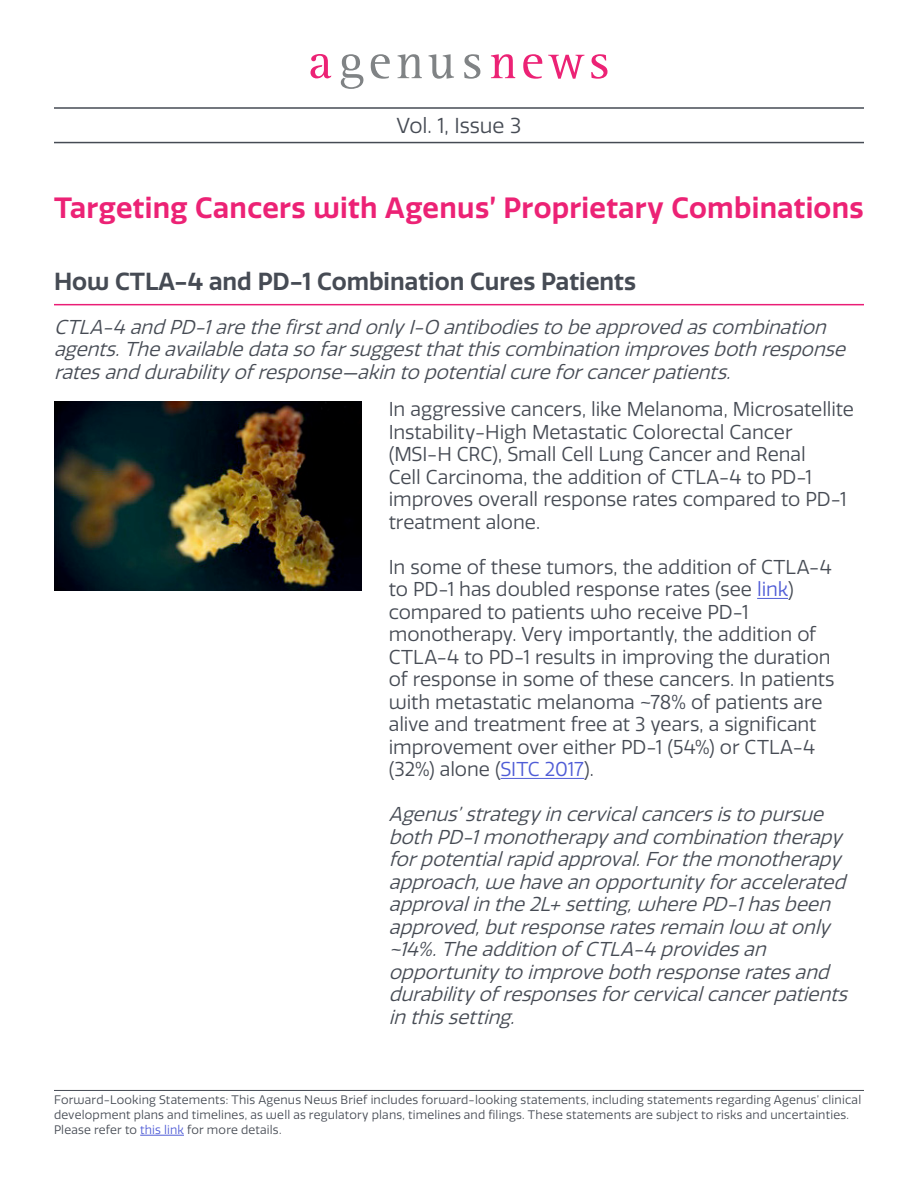
<style>
.page{position:relative;width:918px;height:1188px;background:#fff}
.page>*{position:absolute;margin:0;border:0;box-sizing:border-box;transform-origin:0 0}
.t1{font:600 28.5px "Quatro";letter-spacing:.01em;color:#ec2275}
.t2{font:600 24px "Quatro";color:#464b54}
.t3{font:21px "Quatro";color:#464b54}
.t4{font:19.5px/22.5px "Quatro";letter-spacing:-.005em;color:#464b54}
.t5{font:italic 19.5px/22.5px "Quatro";color:#464b54}
.t6{font:12px/15px "Quatro";letter-spacing:.015em;color:#464b54}
.s1{color:#4f5cd6}
</style>
<div class="page">
<hr style="left:140px;top:1135px;width:44px;height:1px;background:#4f5cd6">
<hr style="left:757px;top:598px;width:31px;height:1px;background:#4f5cd6">
<hr style="left:500px;top:778px;width:84px;height:1px;background:#4f5cd6">
<img style="left:54px;top:401px;width:308px;height:189px">
<hr style="left:54px;top:304px;width:810px;height:1px;background:#ea1d76">
<svg style="left:464px;top:54px;width:16px;height:25px"></svg>
<svg style="left:371px;top:54px;width:19px;height:25px"></svg>
<svg style="left:398px;top:54px;width:24px;height:24px"></svg>
<svg style="left:428px;top:54px;width:26px;height:25px"></svg>
<svg style="left:491px;top:54px;width:24px;height:24px"></svg>
<svg style="left:310px;top:54px;width:21px;height:24px"></svg>
<svg style="left:341px;top:54px;width:22px;height:35px"></svg>
<svg style="left:523px;top:54px;width:19px;height:25px"></svg>
<svg style="left:548px;top:55px;width:36px;height:24px"></svg>
<svg style="left:591px;top:54px;width:17px;height:25px"></svg>
<hr style="left:54px;top:107px;width:810px;height:2px;background:#464b54">
<hr style="left:54px;top:142px;width:810px;height:1px;background:#464b54">
<hr style="left:54px;top:1090px;width:810px;height:1px;background:#464b54">
<p class="t3" style="left:397px;top:114px;width:126px">Vol. 1, Issue 3</p>
<p class="t1" style="left:54px;top:191px;width:811px">Targeting Cancers with Agenus’ Proprietary Combinations</p>
<p class="t2" style="left:54px;top:268px;width:584px">How CTLA-4 and PD-1 Combination Cures Patients</p>
<p class="t5" style="left:54px;top:316px;width:799px">CTLA-4 and PD-1arethefirstand onlyI-O antibodiesto beapproved ascombination agents.Theavailabledataso farsuggestthatthiscombination improvesboth response ratesand durabilityofresponse—akin to potentialcureforcancerpatients.</p>
<p class="t4" style="left:389px;top:399px;width:467px">In aggressive cancers, like Melanoma, Microsatellite<br>Instability-High Metastatic Colorectal Cancer</p>
<p class="t4" style="left:389px;top:444px;width:418px">(MSI-H CRC), Small Cell Lung Cancer and Renal</p>
<p class="t4" style="left:389px;top:466px;width:459px">Cell Carcinoma, the addition of CTLA-4 to PD-1 improves overall response rates compared to PD-1 treatment alone.</p>
<p class="t4" style="left:389px;top:556px;width:445px">In some of these tumors, the addition of CTLA-4</p>
<p class="t4" style="left:389px;top:579px;width:443px">to PD-1 has doubled response rates (see <span class="s1">link</span>) compared to patients who receive PD-1 monotherapy. Very importantly, the addition of CTLA-4 to PD-1 results in improving the duration</p>
<p class="t4" style="left:389px;top:669px;width:447px">of response in some of these cancers. In patients with metastatic melanoma ~78% of patients are alive and treatment free at 3 years, a significant improvement over either PD-1 (54%) or CTLA-4 (32%) alone (<span class="s1">SITC 2017</span>).</p>
<p class="t5" style="left:389px;top:804px;width:466px">Agenus’strategyin cervicalcancersisto pursue both PD-1monotherapyand combination therapy forpotentialrapid approval.Forthemonotherapy approach,wehavean opportunityforaccelerated approvalin the2L+setting,wherePD-1hasbeen approved,butresponseratesremain low atonly ~14%.Theaddition ofCTLA-4 providesan opportunityto improveboth responseratesand durabilityofresponsesforcervicalcancerpatients in thissetting.</p>
<p class="t6" style="left:54px;top:1092px;width:809px">Forward-Looking Statements: This Agenus News Brief includes forward-looking statements, including statements regarding Agenus’ clinical development plans and timelines, as well as regulatory plans, timelines and filings. These statements are subject to risks and uncertainties.<br>Please refer to <span class="s1">this link</span> for more details.</p>
</div>
